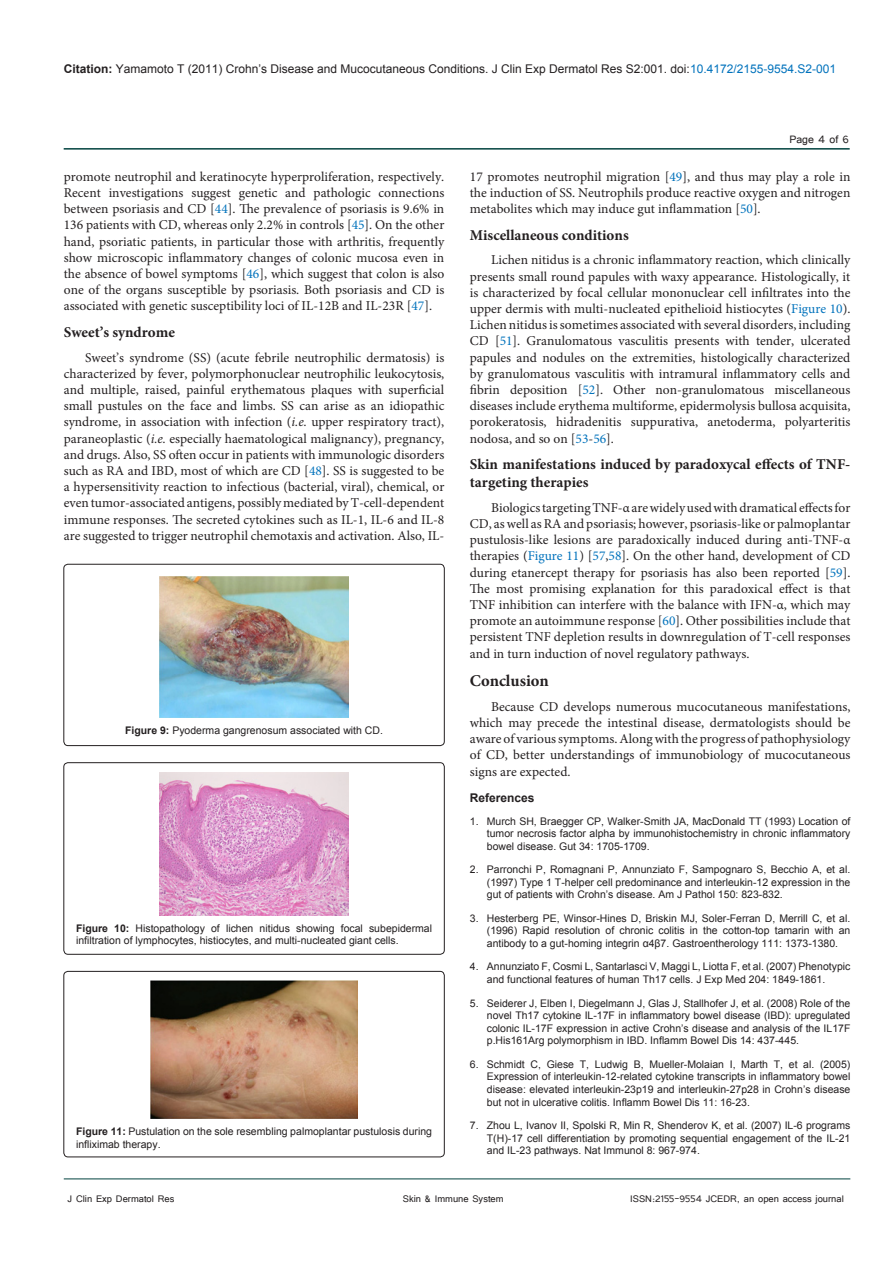
<style>
.page{position:relative;width:893px;height:1263px;background:#fff}
.page>*{position:absolute;margin:0;border:0;box-sizing:border-box;transform-origin:0 0}
.t1{font:700 16.5px "Minion Pro";color:#231f20}
.t2{font:700 15px/18px "Minion Pro";color:#231f20}
.t3{font:13.5px/16.2px "Minion Pro";color:#231f20;text-align:justify}
.t4{font:13.5px "Tunga";color:#231f20}
.t5{font:12px "Arial";color:#231f20}
.t6{font:12px "Tunga";color:#231f20}
.t7{font:700 12px "Arial";color:#231f20}
.t8{font:10.5px/12.6px "Arial";color:#231f20;text-align:justify}
.s1{font-weight:700}
.s2{color:#0072bc}
.s3{font-style:italic}
</style>
<div class="page">
<hr style="left:64px;top:148px;width:786px;height:2px;background:#02433f">
<hr style="left:64px;top:1179px;width:786px;height:1px;background:#02433f">
<div style="left:64px;top:564px;width:380px;height:182px;border:1px solid #231f20;border-radius:4px"></div>
<img style="left:160px;top:576px;width:188px;height:141px">
<div style="left:64px;top:763px;width:380px;height:191px;border:1px solid #231f20;border-radius:4px"></div>
<img style="left:160px;top:772px;width:188px;height:144px">
<div style="left:64px;top:971px;width:380px;height:186px;border:1px solid #231f20;border-radius:4px"></div>
<img style="left:151px;top:981px;width:206px;height:138px">
<p class="t5" style="left:64px;top:60px;width:774px"><span class="s1">Citation:</span> Yamamoto T (2011) Crohn’s Disease and Mucocutaneous Conditions. J Clin Exp Dermatol Res S2:001. doi:<span class="s2">10.4172/2155-9554.S2-001</span></p>
<p class="t3" style="left:64px;top:168px;width:382px">promote neutrophil and keratinocyte hyperproliferation, respectively.<br>Recent investigations suggest genetic and pathologic connections between psoriasis and CD [<span class="s2">44</span>]. The prevalence of psoriasis is 9.6% in 136 patients with CD, whereas only 2.2% in controls [<span class="s2">45</span>]. On the other hand, psoriatic patients, in particular those with arthritis, frequently show microscopic inflammatory changes of colonic mucosa even in the absence of bowel symptoms [<span class="s2">46</span>], which suggest that colon is also one of the organs susceptible by psoriasis. Both psoriasis and CD is associated with genetic susceptibility loci of IL-12B and IL-23R [<span class="s2">47</span>].</p>
<p class="t2" style="left:64px;top:323px;width:113px">Sweet’s syndrome</p>
<p class="t3" style="left:64px;top:349px;width:382px;text-indent:21px">Sweet’s syndrome (SS) (acute febrile neutrophilic dermatosis) is characterized by fever, polymorphonuclear neutrophilic leukocytosis, and multiple, raised, painful erythematous plaques with superficial small pustules on the face and limbs. SS can arise as an idiopathic syndrome, in association with infection (<span class="s3">i.e.</span> upper respiratory tract), paraneoplastic (<span class="s3">i.e.</span> especially haematological malignancy), pregnancy, and drugs. Also, SS often occur in patients with immunologic disorders such as RA and IBD, most of which are CD [<span class="s2">48</span>]. SS is suggested to be a hypersensitivity reaction to infectious (bacterial, viral), chemical, or even tumor-associated antigens, possibly mediated by T-cell-dependent immune responses. The secreted cytokines such as IL-1, IL-6 and IL-8 are suggested to trigger neutrophil chemotaxis and activation. Also, IL-</p>
<p class="t8" style="left:125px;top:724px;width:259px"><span class="s1">Figure 9:</span> Pyoderma gangrenosum associated with CD.</p>
<p class="t8" style="left:76px;top:922px;width:358px"><span class="s1">Figure 10:</span> Histopathology of lichen nitidus showing focal subepidermal infiltration of lymphocytes, histiocytes, and multi-nucleated giant cells.</p>
<p class="t8" style="left:76px;top:1125px;width:358px"><span class="s1">Figure 11:</span> Pustulation on the sole resembling palmoplantar pustulosis during infliximab therapy.</p>
<p class="t4" style="left:789px;top:131px;width:61px">Page 4 of 6</p>
<p class="t3" style="left:470px;top:168px;width:382px">17 promotes neutrophil migration [<span class="s2">49</span>], and thus may play a role in the induction of SS. Neutrophils produce reactive oxygen and nitrogen metabolites which may induce gut inflammation [<span class="s2">50</span>].</p>
<p class="t2" style="left:470px;top:226px;width:160px">Miscellaneous conditions</p>
<p class="t3" style="left:470px;top:252px;width:382px;text-indent:21px">Lichen nitidus is a chronic inflammatory reaction, which clinically presents small round papules with waxy appearance. Histologically, it is characterized by focal cellular mononuclear cell infiltrates into the upper dermis with multi-nucleated epithelioid histiocytes (<span class="s2">Figure 10</span>).<br>Lichen nitidus is sometimes associated with several disorders, including CD [<span class="s2">51</span>]. Granulomatous vasculitis presents with tender, ulcerated papules and nodules on the extremities, histologically characterized by granulomatous vasculitis with intramural inflammatory cells and fibrin deposition [<span class="s2">52</span>]. Other non-granulomatous miscellaneous diseases include erythema multiforme, epidermolysis bullosa acquisita, porokeratosis, hidradenitis suppurativa, anetoderma, polyarteritis nodosa, and so on [<span class="s2">53</span>-<span class="s2">56</span>].</p>
<p class="t2" style="left:470px;top:455px;width:382px">Skin manifestations induced by paradoxycal effects of TNF&shy;targeting therapies</p>
<p class="t3" style="left:470px;top:499px;width:382px;text-indent:21px">Biologics targeting TNF-α are widely used with dramatical effects for CD, as well as RA and psoriasis; however, psoriasis-like or palmoplantar pustulosis-like lesions are paradoxically induced during anti-TNF-α therapies (<span class="s2">Figure 11</span>) [<span class="s2">57</span>,<span class="s2">58</span>]. On the other hand, development of CD during etanercept therapy for psoriasis has also been reported [<span class="s2">59</span>].<br>The most promising explanation for this paradoxical effect is that TNF inhibition can interfere with the balance with IFN-α, which may promote an autoimmune response [<span class="s2">60</span>]. Other possibilities include that persistent TNF depletion results in downregulation of T-cell responses and in turn induction of novel regulatory pathways.</p>
<p class="t1" style="left:470px;top:669px;width:81px">Conclusion</p>
<p class="t3" style="left:470px;top:698px;width:382px;text-indent:21px">Because CD develops numerous mucocutaneous manifestations, which may precede the intestinal disease, dermatologists should be aware of various symptoms. Along with the progress of pathophysiology of CD, better understandings of immunobiology of mucocutaneous signs are expected.</p>
<p class="t7" style="left:470px;top:790px;width:66px">References</p>
<p class="t8" style="left:487px;top:815px;width:365px;text-indent:-17px">1. Murch SH, Braegger CP, Walker-Smith JA, MacDonald TT (1993) Location of tumor necrosis factor alpha by immunohistochemistry in chronic inflammatory bowel disease. Gut 34: 1705-1709.</p>
<p class="t8" style="left:487px;top:863px;width:365px;text-indent:-17px">2. Parronchi P, Romagnani P, Annunziato F, Sampognaro S, Becchio A, et al. (1997) Type 1 T-helper cell predominance and interleukin-12 expression in the gut of patients with Crohn’s disease. Am J Pathol 150: 823-832.</p>
<p class="t8" style="left:487px;top:912px;width:365px;text-indent:-17px">3. Hesterberg PE, Winsor-Hines D, Briskin MJ, Soler-Ferran D, Merrill C, et al. (1996) Rapid resolution of chronic colitis in the cotton-top tamarin with an antibody to a gut-homing integrin α4β7. Gastroentherology 111: 1373-1380.</p>
<p class="t8" style="left:487px;top:961px;width:365px;text-indent:-17px">4. Annunziato F, Cosmi L, Santarlasci V, Maggi L, Liotta F, et al. (2007) Phenotypic and functional features of human Th17 cells. J Exp Med 204: 1849-1861.</p>
<p class="t8" style="left:487px;top:997px;width:365px;text-indent:-17px">5. Seiderer J, Elben I, Diegelmann J, Glas J, Stallhofer J, et al. (2008) Role of the novel Th17 cytokine IL-17F in inflammatory bowel disease (IBD): upregulated colonic IL-17F expression in active Crohn’s disease and analysis of the IL17F p.His161Arg polymorphism in IBD. Inflamm Bowel Dis 14: 437-445.</p>
<p class="t8" style="left:487px;top:1058px;width:365px;text-indent:-17px">6. Schmidt C, Giese T, Ludwig B, Mueller-Molaian I, Marth T, et al. (2005)<br>Expression of interleukin-12-related cytokine transcripts in inflammatory bowel disease: elevated interleukin-23p19 and interleukin-27p28 in Crohn’s disease but not in ulcerative colitis. Inflamm Bowel Dis 11: 16-23.</p>
<p class="t8" style="left:487px;top:1119px;width:365px;text-indent:-17px">7. Zhou L, Ivanov II, Spolski R, Min R, Shenderov K, et al. (2007) IL-6 programs T(H)-17 cell differentiation by promoting sequential engagement of the IL-21 and IL-23 pathways. Nat Immunol 8: 967-974.</p>
<p class="t6" style="left:68px;top:1190px;width:108px">J Clin Exp Dermatol Res</p>
<p class="t6" style="left:403px;top:1190px;width:102px">Skin &amp; Immune System</p>
<p class="t6" style="left:630px;top:1190px;width:215px">ISSN:2155-9554 JCEDR, an open access journal</p>
</div>
